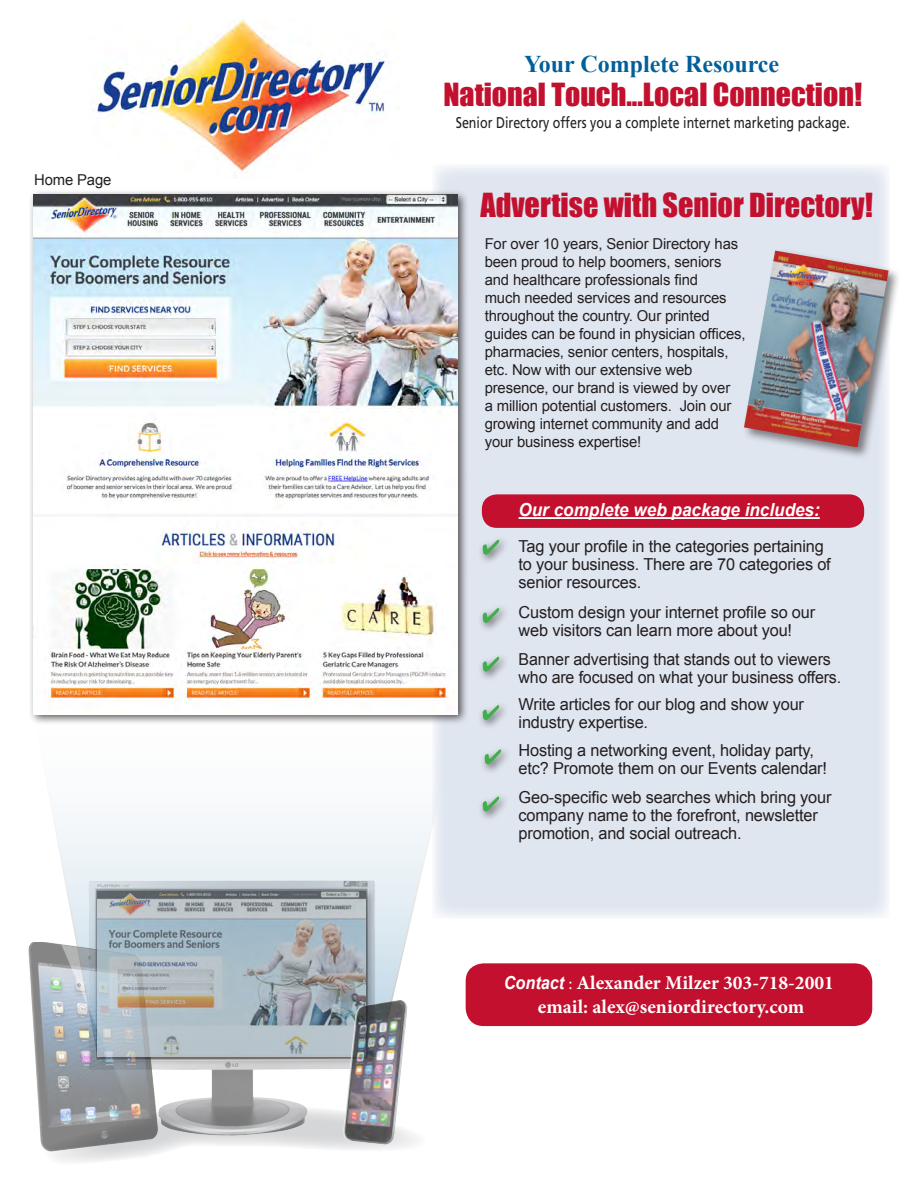
<style>
.page{position:relative;width:918px;height:1188px;background:#fff}
.page>*{position:absolute;margin:0;border:0;box-sizing:border-box;transform-origin:0 0}
.t1{font:30.45px "Impact";color:#c3102e}
.t2{font:29.25px "Impact";color:#c3102e}
.t3{font:700 24px "Times New Roman";color:#015f99}
.t4{font:700 19.5px "Minion Pro";color:#fff}
.t5{font:italic 700 18px "Arial";color:#fff;scale:.95 1}
.t6{font:16.5px/18px "Arial";letter-spacing:-.01em;color:#231f20}
.t7{font:15.6px "Frutiger";color:#231f20;scale:.8 1}
.t8{font:15px/18px "Arial";letter-spacing:-.01em;color:#231f20}
.s1{font-family:"Arial";font-style:italic;font-size:18px}
.s2{font-weight:400;font-size:18px}
</style>
<div class="page">
<svg style="left:54px;top:1105px;width:362px;height:57px"></svg>
<svg style="left:54px;top:819px;width:378px;height:181px"></svg>
<img style="left:28px;top:942px;width:135px;height:214px">
<div style="left:432px;top:164px;width:458px;height:755px;background:#e0e6f0"></div>
<img style="left:93px;top:20px;width:293px;height:155px">
<div style="left:28px;top:189px;width:441px;height:536px;background:#231f20;opacity:.75"></div>
<img style="left:33px;top:194px;width:425px;height:520px">
<div style="left:93px;top:887px;width:284px;height:181px;background:#231f20;opacity:.75"></div>
<img style="left:98px;top:892px;width:268px;height:164px">
<div style="left:478px;top:536px;width:32px;height:29px;background:#231f20;opacity:.75"></div>
<svg style="left:483px;top:540px;width:16px;height:15px"></svg>
<div style="left:478px;top:604px;width:32px;height:29px;background:#231f20;opacity:.75"></div>
<svg style="left:483px;top:608px;width:16px;height:15px"></svg>
<div style="left:478px;top:653px;width:32px;height:29px;background:#231f20;opacity:.75"></div>
<svg style="left:483px;top:657px;width:16px;height:15px"></svg>
<div style="left:478px;top:701px;width:32px;height:30px;background:#231f20;opacity:.75"></div>
<svg style="left:483px;top:705px;width:16px;height:15px"></svg>
<div style="left:480px;top:745px;width:32px;height:30px;background:#231f20;opacity:.75"></div>
<svg style="left:485px;top:749px;width:16px;height:15px"></svg>
<div style="left:478px;top:792px;width:32px;height:30px;background:#231f20;opacity:.75"></div>
<svg style="left:483px;top:797px;width:16px;height:15px"></svg>
<div style="left:482px;top:494px;width:382px;height:34px;background:#c3102e;border-radius:15px"></div>
<hr style="left:519px;top:517px;width:301px;height:2px;background:#fff">
<div style="left:741px;top:248px;width:160px;height:212px;background:#231f20;opacity:.55"></div>
<img style="left:744px;top:251px;width:145px;height:196px">
<img style="left:343px;top:1000px;width:64px;height:145px">
<div style="left:466px;top:963px;width:406px;height:63px;background:#c3102e;border-radius:18px"></div>
<p class="t8" style="left:34px;top:171px;width:79px">Home Page</p>
<p class="t3" style="left:524px;top:47px;width:257px">Your Complete Resource</p>
<p class="t2" style="left:443px;top:71px;width:420px">National Touch...Local Connection!</p>
<p class="t7" style="left:456px;top:114px;width:494px">Senior Directory offers you a complete internet marketing package.</p>
<p class="t1" style="left:480px;top:181px;width:394px">Advertise with Senior Directory!</p>
<p class="t8" style="left:485px;top:234px;width:262px">For over 10 years, Senior Directory has been proud to help boomers, seniors and healthcare professionals find<br>much needed services and resources throughout the country. Our printed guides can be found in physician offices, pharmacies, senior centers, hospitals, etc. Now with our extensive web presence, our brand is viewed by over<br>a million potential customers. Join our growing internet community and add your business expertise!</p>
<p class="t5" style="left:519px;top:498px;width:319px">Our complete web package includes:</p>
<p class="t6" style="left:519px;top:538px;width:307px">Tag your profile in the categories pertaining</p>
<p class="t6" style="left:519px;top:556px;width:314px">to your business. There are 70 categories of senior resources.</p>
<p class="t6" style="left:519px;top:604px;width:298px">Custom design your internet profile so our web visitors can learn more about you!</p>
<p class="t6" style="left:519px;top:650px;width:324px">Banner advertising that stands out to viewers who are focused on what your business offers.</p>
<p class="t6" style="left:519px;top:695px;width:287px">Write articles for our blog and show your industry expertise.</p>
<p class="t6" style="left:519px;top:742px;width:310px">Hosting a networking event, holiday party, etc? Promote them on our Events calendar!</p>
<p class="t6" style="left:519px;top:788px;width:315px">Geo-specific web searches which bring your company name to the forefront, newsletter promotion, and social outreach.</p>
<p class="t4" style="left:504px;top:969px;width:332px"><span class="s1">Contact</span> <span class="s2">:</span> Alexander Milzer 303-718-2001</p>
<p class="t4" style="left:538px;top:993px;width:268px">email: alex@seniordirectory.com</p>
</div>
